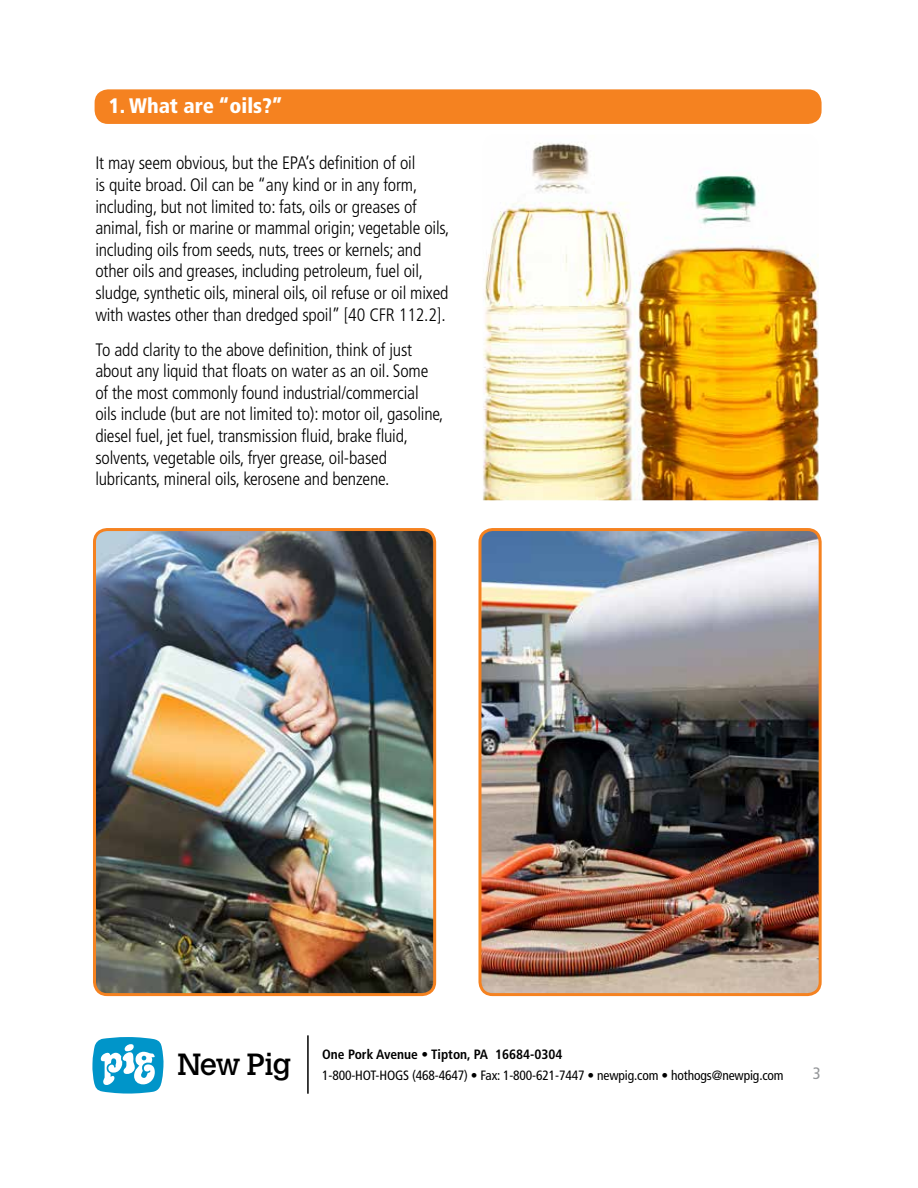
<style>
.page{position:relative;width:918px;height:1188px;background:#fff}
.page>*{position:absolute;margin:0;border:0;box-sizing:border-box;transform-origin:0 0}
.t1{font:30.45px "Calvert MT Std";letter-spacing:-.045em;color:#000}
.t2{font:900 condensed 21px "Frutiger";color:#fff}
.t3{font:300 condensed 18px/21.6px "Frutiger";letter-spacing:-.01em;color:#000}
.t4{font:condensed 16.5px "Frutiger";color:#939598}
.t5{font:condensed 13.5px "Frutiger";letter-spacing:-.01em;color:#000}
.t6{font:700 condensed 13.5px "Frutiger";color:#000}
</style>
<div class="page">
<svg style="left:92px;top:1037px;width:72px;height:57px"></svg>
<hr style="left:307px;top:1035px;width:2px;height:59px;background:#000">
<div style="left:95px;top:89px;width:727px;height:35px;background:#f58220;border-radius:14px"></div>
<img style="left:94px;top:532px;width:341px;height:463px">
<div style="left:93px;top:528px;width:343px;height:468px;border:3px solid #f58220;border-radius:13px"></div>
<img style="left:482px;top:532px;width:336px;height:460px">
<div style="left:478px;top:528px;width:344px;height:468px;border:3px solid #f58220;border-radius:13px"></div>
<img style="left:483px;top:143px;width:336px;height:357px">
<p class="t2" style="left:109px;top:94px;width:176px">1. What are “oils?”</p>
<p class="t3" style="left:95px;top:153px;width:356px">It may seem obvious, but the EPA’s definition of oil<br>is quite broad. Oil can be “any kind or in any form, including, but not limited to: fats, oils or greases of animal, fish or marine or mammal origin; vegetable oils, including oils from seeds, nuts, trees or kernels; and other oils and greases, including petroleum, fuel oil, sludge, synthetic oils, mineral oils, oil refuse or oil mixed with wastes other than dredged spoil” [40 CFR 112.2].</p>
<p class="t3" style="left:95px;top:339px;width:350px">To add clarity to the above definition, think of just about any liquid that floats on water as an oil. Some of the most commonly found industrial/commercial oils include (but are not limited to): motor oil, gasoline, diesel fuel, jet fuel, transmission fluid, brake fluid, solvents, vegetable oils, fryer grease, oil-based lubricants, mineral oils, kerosene and benzene.</p>
<h1 class="t1" style="left:177px;top:1047px;width:116px">New Pig</h1>
<p class="t6" style="left:322px;top:1046px;width:242px">One Pork Avenue • Tipton, PA 16684-0304</p>
<p class="t5" style="left:322px;top:1067px;width:463px">1-800-HOT-HOGS (468-4647) • Fax: 1-800-621-7447 • newpig.com • hothogs@newpig.com</p>
<p class="t4" style="left:813px;top:1063px;width:9px">3</p>
</div>
